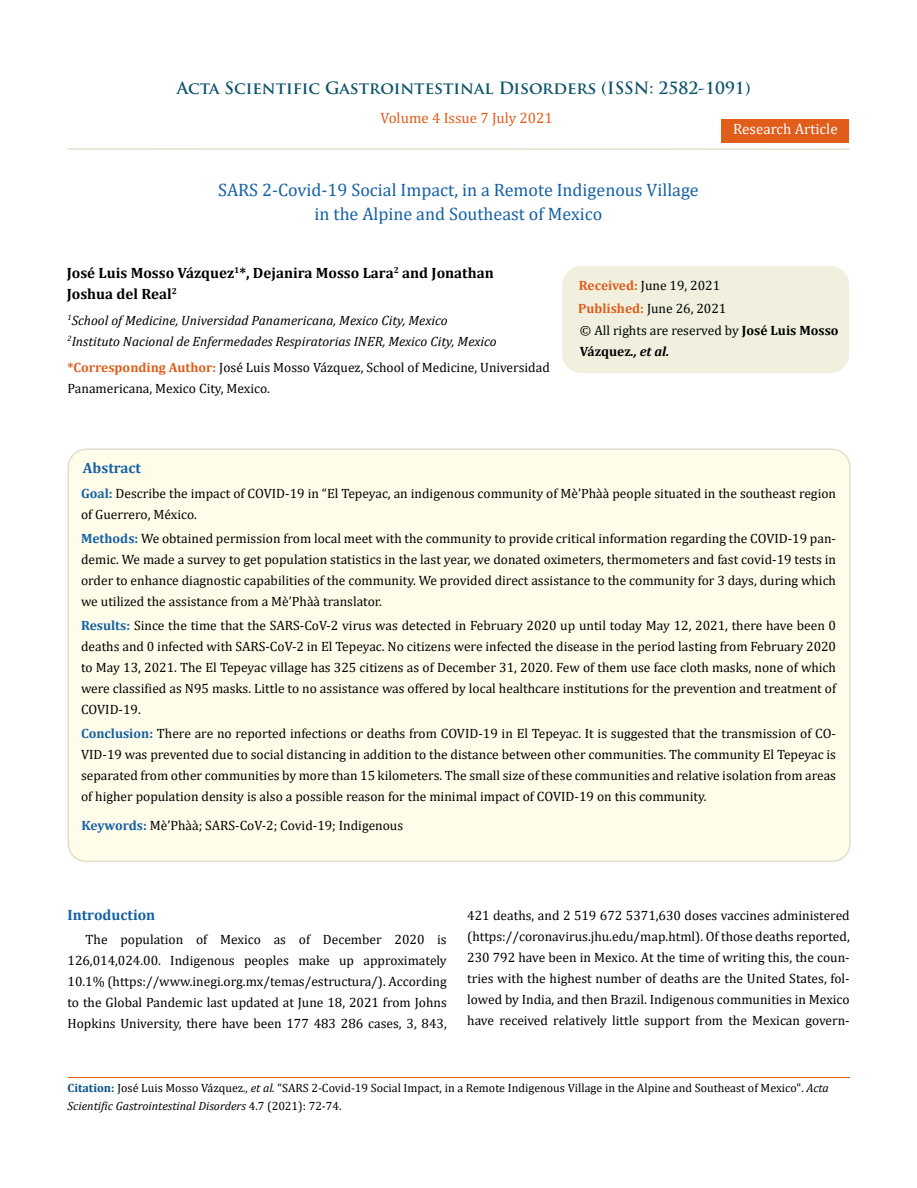
<style>
.page{position:relative;width:917px;height:1188px;background:#fff}
.page>*{position:absolute;margin:0;border:0;box-sizing:border-box;transform-origin:0 0}
.t1{font:18px/24px "Cambria";color:#1560a6;text-align:center}
.t2{font:700 16.5px "Trajan Pro";color:#0e546a}
.t3{font:700 15px/21px "Cambria";color:#000}
.t4{font:15px "Cambria";color:#e05d1a}
.t5{font:700 15px "Cambria";color:#1560a6}
.t6{font:15px "Cambria";color:#fff}
.t7{font:13.5px/21px "Cambria";color:#000;text-align:justify}
.t8{font:italic 13.5px/21px "Cambria";color:#000}
.t9{font:12px/18px "Cambria";color:#000}
.s1{font-weight:700;color:#e05d1a}
.s2{font-weight:700}
.s3{font-weight:700;font-style:italic}
.s4{font-weight:700;color:#1560a6}
.s5{font-weight:700;color:#035089}
.s6{font-style:italic}
</style>
<div class="page">
<div style="left:721px;top:119px;width:128px;height:23px;background:#e05d1a"></div>
<div style="left:563px;top:267px;width:285px;height:105px;background:#f1f0de;border-radius:18px"></div>
<div style="left:562px;top:266px;width:287px;height:107px;border:2px solid #f1f0de;border-radius:18px"></div>
<div style="left:68px;top:449px;width:781px;height:412px;background:#fffde9;border-radius:18px"></div>
<div style="left:67px;top:448px;width:783px;height:414px;border:2px solid #e0dfcd;border-radius:18px"></div>
<hr style="left:67px;top:148px;width:782px;height:2px;background:#e0dfcd">
<hr style="left:68px;top:1077px;width:781px;height:1px;background:#e05d1a">
<p class="t2" style="left:177px;top:77px;width:575px">Acta Scientific Gastrointestinal Disorders (ISSN: 2582-1091)</p>
<p class="t4" style="left:380px;top:109px;width:174px">Volume 4 Issue 7 July 2021</p>
<p class="t6" style="left:733px;top:120px;width:106px">Research Article</p>
<h1 class="t1" style="left:218px;top:178px;width:482px">SARS 2-Covid-19 Social Impact, in a Remote Indigenous Village in the Alpine and Southeast of Mexico</h1>
<p class="t3" style="left:67px;top:262px;width:428px">José Luis Mosso Vázquez<sup>1</sup>*, Dejanira Mosso Lara<sup>2</sup> and Jonathan<br>Joshua del Real<sup>2</sup></p>
<p class="t8" style="left:67px;top:309px;width:431px"><sup>1</sup>School of Medicine, Universidad Panamericana, Mexico City, Mexico<br><sup>2</sup>Instituto Nacional de Enfermedades Respiratorias INER, Mexico City, Mexico</p>
<p class="t7" style="left:67px;top:357px;width:484px"><span class="s1">*Corresponding Author:</span> José Luis Mosso Vázquez, School of Medicine, Universidad<br>Panamericana, Mexico City, Mexico.</p>
<p class="t7" style="left:578px;top:274px;width:150px;line-height:23px"><span class="s1">Received:</span> June 19, 2021<br><span class="s1">Published:</span> June 26, 2021</p>
<p class="t7" style="left:580px;top:319px;width:260px">© All rights are reserved by <span class="s2">José Luis Mosso<br>Vázquez</span><span class="s3">., et al.</span></p>
<p class="t5" style="left:83px;top:457px;width:60px">Abstract</p>
<p class="t7" style="left:81px;top:483px;width:756px"><span class="s4">Goal:</span> Describe the impact of COVID-19 in “El Tepeyac, an indigenous community of Mè’Phàà people situated in the southeast region of Guerrero, México.</p>
<p class="t7" style="left:81px;top:528px;width:756px"><span class="s4">Methods:</span> We obtained permission from local meet with the community to provide critical information regarding the COVID-19 pan&shy;demic. We made a survey to get population statistics in the last year, we donated oximeters, thermometers and fast covid-19 tests in order to enhance diagnostic capabilities of the community. We provided direct assistance to the community for 3 days, during which we utilized the assistance from a Mè’Phàà translator.</p>
<p class="t7" style="left:81px;top:615px;width:756px"><span class="s4">Results:</span> Since the time that the SARS-CoV-2 virus was detected in February 2020 up until today May 12, 2021, there have been 0 deaths and 0 infected with SARS-CoV-2 in El Tepeyac. No citizens were infected the disease in the period lasting from February 2020 to May 13, 2021. The El Tepeyac village has 325 citizens as of December 31, 2020. Few of them use face cloth masks, none of which were classified as N95 masks. Little to no assistance was offered by local healthcare institutions for the prevention and treatment of COVID-19.</p>
<p class="t7" style="left:81px;top:723px;width:756px"><span class="s4">Conclusion:</span> There are no reported infections or deaths from COVID-19 in El Tepeyac. It is suggested that the transmission of CO-VID-19 was prevented due to social distancing in addition to the distance between other communities. The community El Tepeyac is separated from other communities by more than 15 kilometers. The small size of these communities and relative isolation from areas of higher population density is also a possible reason for the minimal impact of COVID-19 on this community.</p>
<p class="t7" style="left:82px;top:814px;width:323px"><span class="s4">Keywords:</span> Mè’Phàà; SARS-CoV-2; Covid-19; Indigenous</p>
<p class="t5" style="left:68px;top:904px;width:89px">Introduction</p>
<p class="t7" style="left:68px;top:929px;width:381px;text-indent:18px">The population of Mexico as of December 2020 is 126,014,024.00. Indigenous peoples make up approximately 10.1% (https://www.inegi.org.mx/temas/estructura/). According to the Global Pandemic last updated at June 18, 2021 from Johns Hopkins University, there have been 177 483 286 cases, 3, 843,</p>
<p class="t7" style="left:467px;top:905px;width:384px">421 deaths, and 2 519 672 5371,630 doses vaccines administered (https://coronavirus.jhu.edu/map.html). Of those deaths reported, 230 792 have been in Mexico. At the time of writing this, the coun&shy;tries with the highest number of deaths are the United States, fol&shy;lowed by India, and then Brazil. Indigenous communities in Mexico have received relatively little support from the Mexican govern-</p>
<p class="t9" style="left:68px;top:1079px;width:762px"><span class="s5">Citation:</span> José Luis Mosso Vázquez<span class="s6">., et al.</span> “SARS 2-Covid-19 Social Impact, in a Remote Indigenous Village in the Alpine and Southeast of Mexico". <span class="s6">Acta<br>Scientific Gastrointestinal Disorders</span> 4.7 (2021): 72-74.</p>
</div>
